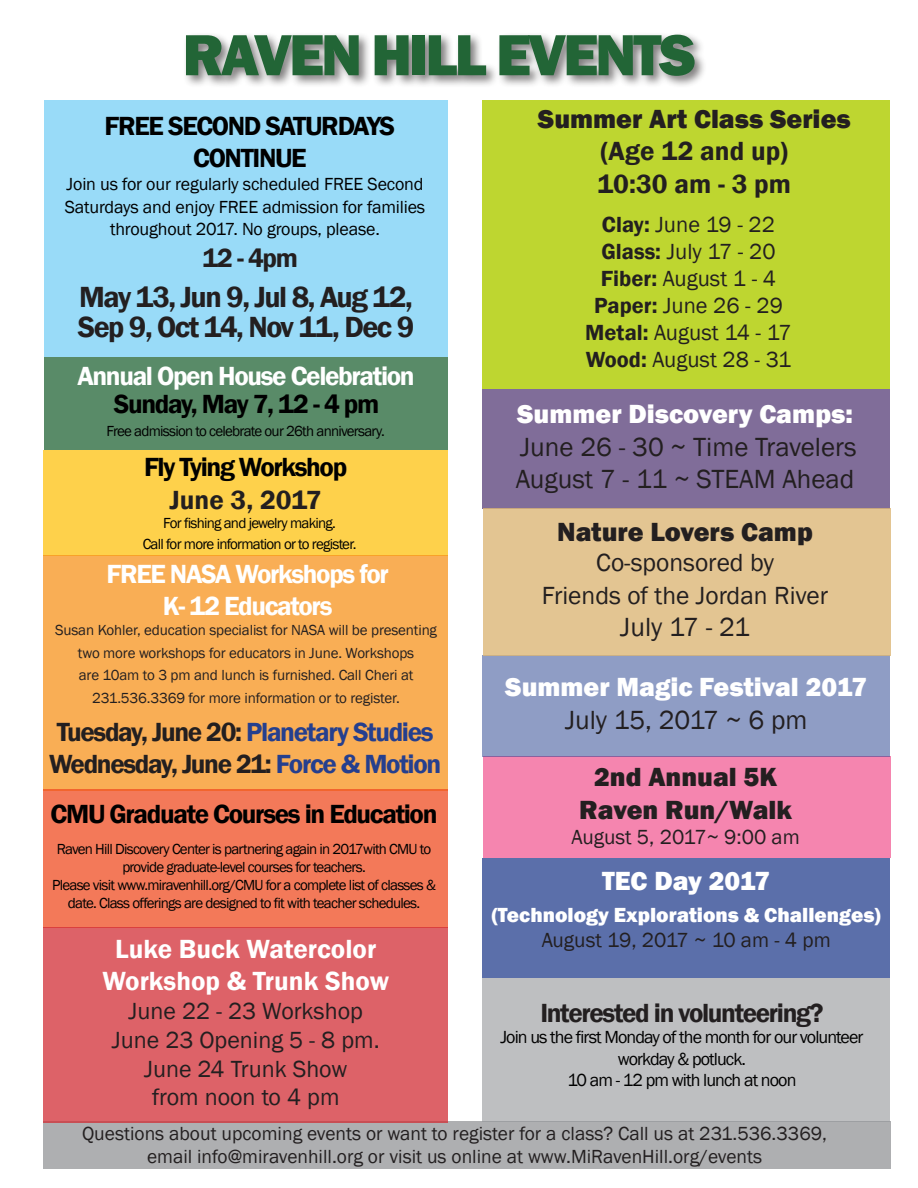
<style>
.page{position:relative;width:918px;height:1188px;background:#fff}
.page>*{position:absolute;margin:0;border:0;box-sizing:border-box;transform-origin:0 0}
.t1{font:800 60px "Franklin Gothic";letter-spacing:-.05em;color:#226536}
.t2{font:600 30px "Franklin Gothic";letter-spacing:-.05em;color:#231f20}
.t3{font:600 27px/32.4px "Franklin Gothic";letter-spacing:-.05em;color:#000;text-align:center}
.t4{font:600 27px "Franklin Gothic";letter-spacing:-.05em;color:#231f20}
.t5{font:27px "Franklin Gothic";color:#231f20}
.t6{font:800 27px "Franklin Gothic";color:#231f20}
.t7{font:600 27px "Franklin Gothic";letter-spacing:-.05em;color:#fff}
.t8{font:800 27px "Franklin Gothic";color:#fff}
.t9{font:600 27px "Franklin Gothic";color:#fff}
.t10{font:600 27px "Franklin Gothic";letter-spacing:-.05em;color:#253f8e}
.t11{font:600 27px "Franklin Gothic";color:#231f20}
.t12{font:25.5px "Franklin Gothic";color:#231f20}
.t13{font:24px "Franklin Gothic";color:#231f20}
.t14{font:22.5px "Franklin Gothic";color:#231f20}
.t15{font:800 21px/25.2px "Franklin Gothic";color:#fff;text-align:center}
.t16{font:21px "Franklin Gothic";color:#231f20}
.t17{font:19.5px "Franklin Gothic";color:#231f20}
.t18{font:18px/22.5px "Franklin Gothic";letter-spacing:-.01em;color:#000;text-align:center}
.t19{font:18px "Franklin Gothic";letter-spacing:-.05em;color:#000}
.t20{font:15px/18px "Franklin Gothic";letter-spacing:-.05em;color:#000;text-align:center}
.t21{font:15px/22.5px "Franklin Gothic";letter-spacing:-.01em;color:#231f20;text-align:center}
.s1{color:#231f20}
.s2{color:#253f8e}
.s3{font-weight:600}
.s4{font-weight:400;color:#231f20}
</style>
<div class="page">
<div style="left:483px;top:858px;width:407px;height:120px;background:#5b6faa"></div>
<div style="left:483px;top:389px;width:407px;height:119px;background:#806d99"></div>
<div style="left:483px;top:757px;width:407px;height:101px;background:#f585af"></div>
<div style="left:483px;top:655px;width:407px;height:101px;background:#8f9dc5"></div>
<div style="left:43px;top:450px;width:405px;height:106px;background:#fed14b"></div>
<div style="left:43px;top:556px;width:405px;height:235px;background:#f9ae55"></div>
<div style="left:44px;top:101px;width:404px;height:256px;background:#99dbf8"></div>
<div style="left:483px;top:100px;width:407px;height:288px;background:#bed630"></div>
<div style="left:182px;top:31px;width:525px;height:57px;background:#231f20;opacity:.58"></div>
<div style="left:483px;top:508px;width:407px;height:147px;background:#e3c592"></div>
<div style="left:43px;top:789px;width:405px;height:138px;background:#f37959"></div>
<div style="left:43px;top:1122px;width:847px;height:47px;background:#aeafb1"></div>
<div style="left:483px;top:978px;width:407px;height:144px;background:#bebfc1"></div>
<div style="left:43px;top:927px;width:405px;height:195px;background:#dd6268"></div>
<div style="left:44px;top:357px;width:404px;height:93px;background:#598b68"></div>
<p class="t1" style="left:183px;top:16px;width:515px">RAVEN HILL EVENTS</p>
<p class="t3" style="left:105px;top:110px;width:292px">FREE SECOND SATURDAYS<br>CONTINUE</p>
<p class="t18" style="left:65px;top:174px;width:362px">Join us for our regularly scheduled FREE Second<br>Saturdays and enjoy FREE admission for families throughout 2017. No groups, please.</p>
<p class="t4" style="left:202px;top:241px;width:97px">12 - 4pm</p>
<p class="t2" style="left:79px;top:278px;width:335px">May 13, Jun 9, Jul 8, Aug 12,</p>
<p class="t2" style="left:78px;top:308px;width:338px">Sep 9, Oct 14, Nov 11, Dec 9</p>
<p class="t7" style="left:77px;top:360px;width:339px">Annual Open House Celebration</p>
<p class="t20" style="left:107px;top:422px;width:280px">Free admission to celebrate our 26th anniversary.</p>
<p class="t3" style="left:114px;top:388px;width:267px">Sunday, May 7, 12 - 4 pm</p>
<p class="t3" style="left:144px;top:452px;width:205px">Fly Tying Workshop</p>
<p class="t11" style="left:170px;top:483px;width:154px">June 3, 2017</p>
<p class="t20" style="left:163px;top:514px;width:174px">For fishing and jewelry making.</p>
<p class="t20" style="left:143px;top:535px;width:215px">Call for more information or to register.</p>
<p class="t7" style="left:106px;top:557px;width:284px">FREE NASA Workshops for</p>
<p class="t7" style="left:163px;top:589px;width:171px">K- 12 Educators</p>
<p class="t21" style="left:55px;top:619px;width:383px">Susan Kohler, education specialist for NASA will be presenting two more workshops for educators in June. Workshops<br>are 10am to 3 pm and lunch is furnished. Call Cheri at 231.536.3369 for more information or to register.</p>
<p class="t10" style="left:57px;top:715px;width:378px"><span class="s1">Tuesday, June 20:</span> Planetary Studies</p>
<p class="t4" style="left:49px;top:747px;width:394px">Wednesday, June 21: <span class="s2">Force &amp; Motion</span></p>
<p class="t3" style="left:51px;top:798px;width:388px">CMU Graduate Courses in Education</p>
<p class="t20" style="left:57px;top:840px;width:376px">Raven Hill Discovery Center is partnering again in 2017with CMU to provide graduate-level courses for teachers.</p>
<p class="t20" style="left:52px;top:876px;width:385px">Please visit www.miravenhill.org/CMU for a complete list of classes &amp; date. Class offerings are designed to fit with teacher schedules.</p>
<p class="t9" style="left:115px;top:932px;width:263px">Luke Buck Watercolor</p>
<p class="t9" style="left:102px;top:965px;width:288px">Workshop &amp; Trunk Show</p>
<p class="t13" style="left:129px;top:996px;width:236px">June 22 - 23 Workshop</p>
<p class="t13" style="left:112px;top:1025px;width:269px">June 23 Opening 5 - 8 pm.</p>
<p class="t13" style="left:144px;top:1054px;width:205px">June 24 Trunk Show</p>
<p class="t13" style="left:152px;top:1082px;width:189px">from noon to 4 pm</p>
<p class="t6" style="left:538px;top:101px;width:314px">Summer Art Class Series</p>
<p class="t11" style="left:601px;top:135px;width:189px">(Age 12 and up)</p>
<p class="t4" style="left:598px;top:167px;width:195px">10:30 am - 3 pm</p>
<p class="t14" style="left:602px;top:211px;width:174px"><span class="s3">Clay:</span> June 19 - 22</p>
<p class="t14" style="left:601px;top:238px;width:176px"><span class="s3">Glass:</span> July 17 - 20</p>
<p class="t14" style="left:601px;top:265px;width:177px"><span class="s3">Fiber:</span> August 1 - 4</p>
<p class="t14" style="left:594px;top:292px;width:190px"><span class="s3">Paper:</span> June 26 - 29</p>
<p class="t14" style="left:585px;top:319px;width:208px"><span class="s3">Metal:</span> August 14 - 17</p>
<p class="t14" style="left:586px;top:346px;width:207px"><span class="s3">Wood:</span> August 28 - 31</p>
<p class="t8" style="left:517px;top:397px;width:337px">Summer Discovery Camps:</p>
<p class="t5" style="left:520px;top:430px;width:338px">June 26 - 30 ~ Time Travelers</p>
<p class="t5" style="left:516px;top:463px;width:340px">August 7 - 11 ~ STEAM Ahead</p>
<p class="t6" style="left:557px;top:514px;width:257px">Nature Lovers Camp</p>
<p class="t12" style="left:596px;top:547px;width:179px">Co-sponsored by</p>
<p class="t12" style="left:542px;top:579px;width:288px">Friends of the Jordan River</p>
<p class="t5" style="left:620px;top:610px;width:131px">July 17 - 21</p>
<p class="t8" style="left:505px;top:670px;width:363px">Summer Magic Festival 2017</p>
<p class="t5" style="left:565px;top:703px;width:244px">July 15, 2017 ~ 6 pm</p>
<p class="t6" style="left:594px;top:760px;width:185px">2nd Annual 5K</p>
<p class="t6" style="left:579px;top:792px;width:214px">Raven Run/Walk</p>
<p class="t16" style="left:571px;top:824px;width:230px">August 5, 2017~ 9:00 am</p>
<p class="t8" style="left:602px;top:863px;width:170px">TEC Day 2017</p>
<p class="t15" style="left:492px;top:903px;width:391px">(Technology Explorations &amp; Challenges)<br><span class="s4">August 19, 2017 ~ 10 am - 4 pm</span></p>
<p class="t4" style="left:540px;top:996px;width:285px">Interested in volunteering?</p>
<p class="t19" style="left:500px;top:1026px;width:365px">Join us the first Monday of the month for our volunteer</p>
<p class="t19" style="left:618px;top:1048px;width:130px">workday &amp; potluck.</p>
<p class="t19" style="left:567px;top:1069px;width:231px">10 am - 12 pm with lunch at noon</p>
<p class="t17" style="left:82px;top:1121px;width:747px">Questions about upcoming events or want to register for a class? Call us at 231.536.3369,</p>
<p class="t17" style="left:147px;top:1145px;width:617px">email info@miravenhill.org or visit us online at www.MiRavenHill.org/events</p>
</div>
